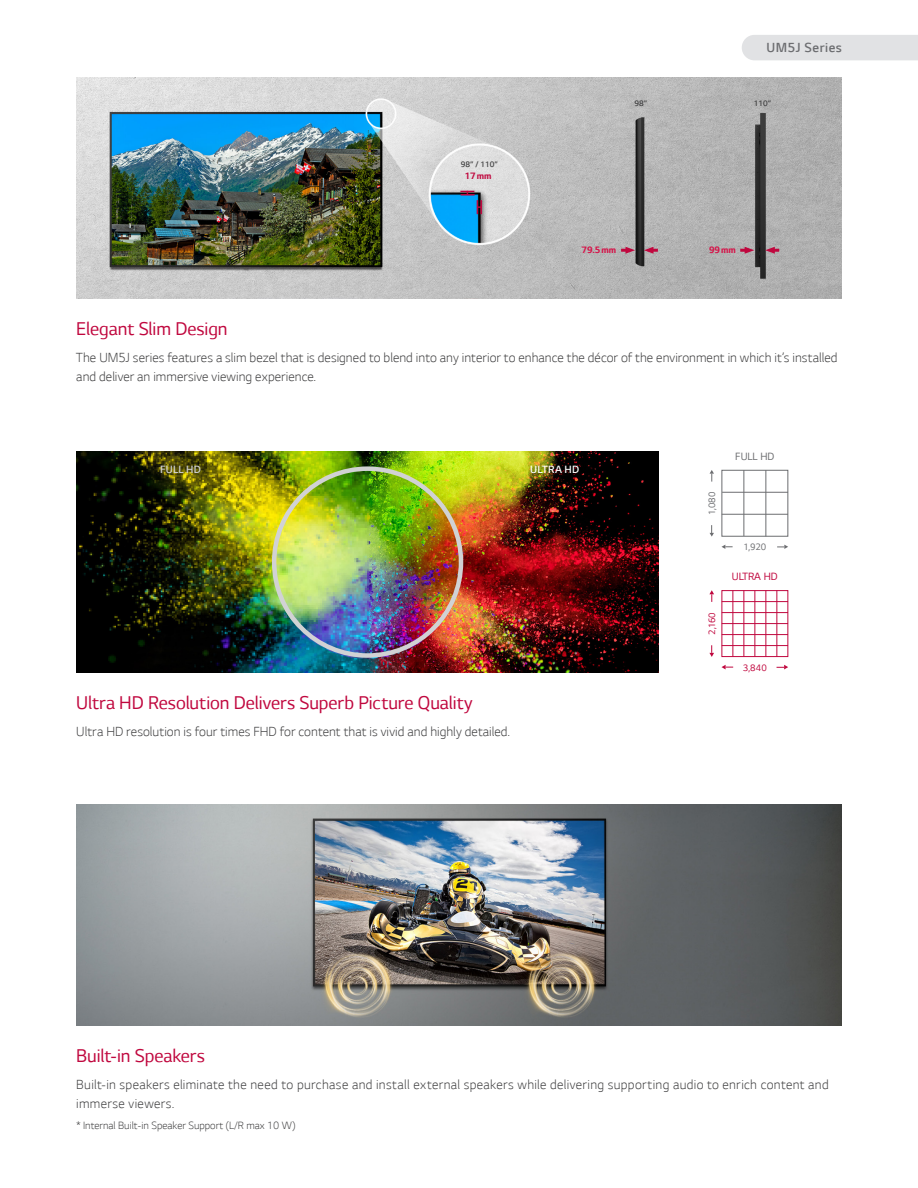
<style>
.page{position:relative;width:918px;height:1188px;background:#fff}
.page>*{position:absolute;margin:0;border:0;box-sizing:border-box;transform-origin:0 0}
.t1{font:21px "LG Smart";letter-spacing:-.005em;color:#c0073e}
.t2{font:300 15px/19.5px "LG Smart";letter-spacing:.005em;color:#3e3e3f}
.t3{font:300 15px "LG Smart";letter-spacing:.03em;color:#6c6d70}
.t4{font:300 12px "LG Smart";color:#3e3e3f}
.t5{font:300 12px "LG Smart";letter-spacing:.015em;color:#fff}
.정규{font:12px "LG Smart";color:#c0073e}
.t6{font:300 12px "LG Smart";letter-spacing:.015em;color:#d1d2d4}
.정규-2{font:12px "LG Smart";color:#6c6d70}
.t7{font:700 10.5px "LG Smart";color:#d70f46}
.정규-3{font:10.5px "LG Smart";letter-spacing:.01em;color:#c0073e}
.정규-4{font:10.5px "LG Smart";letter-spacing:.005em;color:#6c6d70}
.t8{font:700 10.5px "LG Smart";color:#c0073e}
.t9{font:300 9px "LG Smart";color:#3e3e3f}
</style>
<div class="page">
<img style="left:76px;top:452px;width:583px;height:221px">
<div style="left:272px;top:466px;width:191px;height:192px;border:4px solid #d1d2d4;border-radius:50%"></div>
<div style="left:156px;top:461px;width:49px;height:16px;background:#231f20;opacity:.5"></div>
<img style="left:76px;top:804px;width:766px;height:222px">
<img style="left:76px;top:77px;width:766px;height:221px">
<svg style="left:644px;top:247px;width:14px;height:7px"></svg>
<svg style="left:621px;top:247px;width:14px;height:7px"></svg>
<svg style="left:765px;top:247px;width:14px;height:7px"></svg>
<svg style="left:740px;top:247px;width:14px;height:7px"></svg>
<svg style="left:460px;top:191px;width:22px;height:23px"></svg>
<svg style="left:709px;top:590px;width:5px;height:12px"></svg>
<svg style="left:722px;top:665px;width:11px;height:4px"></svg>
<svg style="left:709px;top:645px;width:5px;height:12px"></svg>
<svg style="left:777px;top:665px;width:11px;height:4px"></svg>
<div style="left:722px;top:590px;width:66px;height:67px;border:1px solid #c0073e"></div>
<hr style="left:722px;top:623px;width:66px;height:1px;background:#c0073e">
<hr style="left:722px;top:645px;width:66px;height:1px;background:#c0073e">
<hr style="left:722px;top:612px;width:66px;height:1px;background:#c0073e">
<hr style="left:722px;top:601px;width:66px;height:1px;background:#c0073e">
<hr style="left:722px;top:634px;width:66px;height:1px;background:#c0073e">
<hr style="left:755px;top:590px;width:1px;height:67px;background:#c0073e">
<hr style="left:777px;top:590px;width:1px;height:67px;background:#c0073e">
<hr style="left:744px;top:590px;width:1px;height:67px;background:#c0073e">
<hr style="left:733px;top:590px;width:1px;height:67px;background:#c0073e">
<hr style="left:766px;top:590px;width:1px;height:67px;background:#c0073e">
<svg style="left:722px;top:545px;width:11px;height:4px"></svg>
<svg style="left:777px;top:545px;width:11px;height:4px"></svg>
<svg style="left:710px;top:470px;width:4px;height:12px"></svg>
<svg style="left:710px;top:525px;width:4px;height:12px"></svg>
<hr style="left:722px;top:492px;width:66px;height:1px;background:#6c6d70">
<hr style="left:722px;top:514px;width:66px;height:1px;background:#6c6d70">
<div style="left:722px;top:470px;width:66px;height:67px;border:1px solid #6c6d70"></div>
<hr style="left:744px;top:470px;width:1px;height:66px;background:#6c6d70">
<hr style="left:766px;top:470px;width:1px;height:66px;background:#6c6d70">
<div style="left:742px;top:35px;width:176px;height:25px;background:#e1e2e4"></div>
<p class="t9" style="left:461px;top:159px;width:39px">98” / 110”</p>
<p class="t8" style="left:465px;top:170px;width:28px">17mm</p>
<p class="t9" style="left:634px;top:99px;width:14px">98”</p>
<p class="t7" style="left:582px;top:244px;width:36px">79.5 mm</p>
<p class="t3" style="left:767px;top:40px;width:77px">UM5J Series</p>
<p class="t9" style="left:754px;top:99px;width:19px">110”</p>
<p class="t7" style="left:709px;top:244px;width:28px">99 mm</p>
<p class="t1" style="left:76px;top:317px;width:153px">Elegant Slim Design</p>
<p class="t2" style="left:76px;top:347px;width:763px">The UM5J series features a slim bezel that is designed to blend into any interior to enhance the décor of the environment in which it’s installed and deliver an immersive viewing experience.</p>
<p class="t6" style="left:160px;top:463px;width:42px">FULL HD</p>
<p class="t5" style="left:530px;top:463px;width:51px">ULTRA HD</p>
<p class="t1" style="left:76px;top:691px;width:398px">Ultra HD Resolution Delivers Superb Picture Quality</p>
<p class="t2" style="left:76px;top:721px;width:435px">Ultra HD resolution is four times FHD for content that is vivid and highly detailed.</p>
<p class="정규-4" style="left:706px;top:515px;width:25px;rotate:-90deg">1,080</p>
<p class="정규-3" style="left:706px;top:635px;width:24px;rotate:-90deg">2,160</p>
<p class="정규-2" style="left:735px;top:450px;width:41px">FULL HD</p>
<p class="정규-4" style="left:743px;top:541px;width:24px">1,920</p>
<p class="정규" style="left:732px;top:570px;width:47px">ULTRA HD</p>
<p class="정규-3" style="left:743px;top:662px;width:26px">3,840</p>
<p class="t1" style="left:76px;top:1044px;width:130px">Built-in Speakers</p>
<p class="t2" style="left:76px;top:1074px;width:754px">Built-in speakers eliminate the need to purchase and install external speakers while delivering supporting audio to enrich content and immerse viewers.</p>
<p class="t4" style="left:76px;top:1119px;width:221px">* Internal Built-in Speaker Support (L/R max 10 W)</p>
</div>
